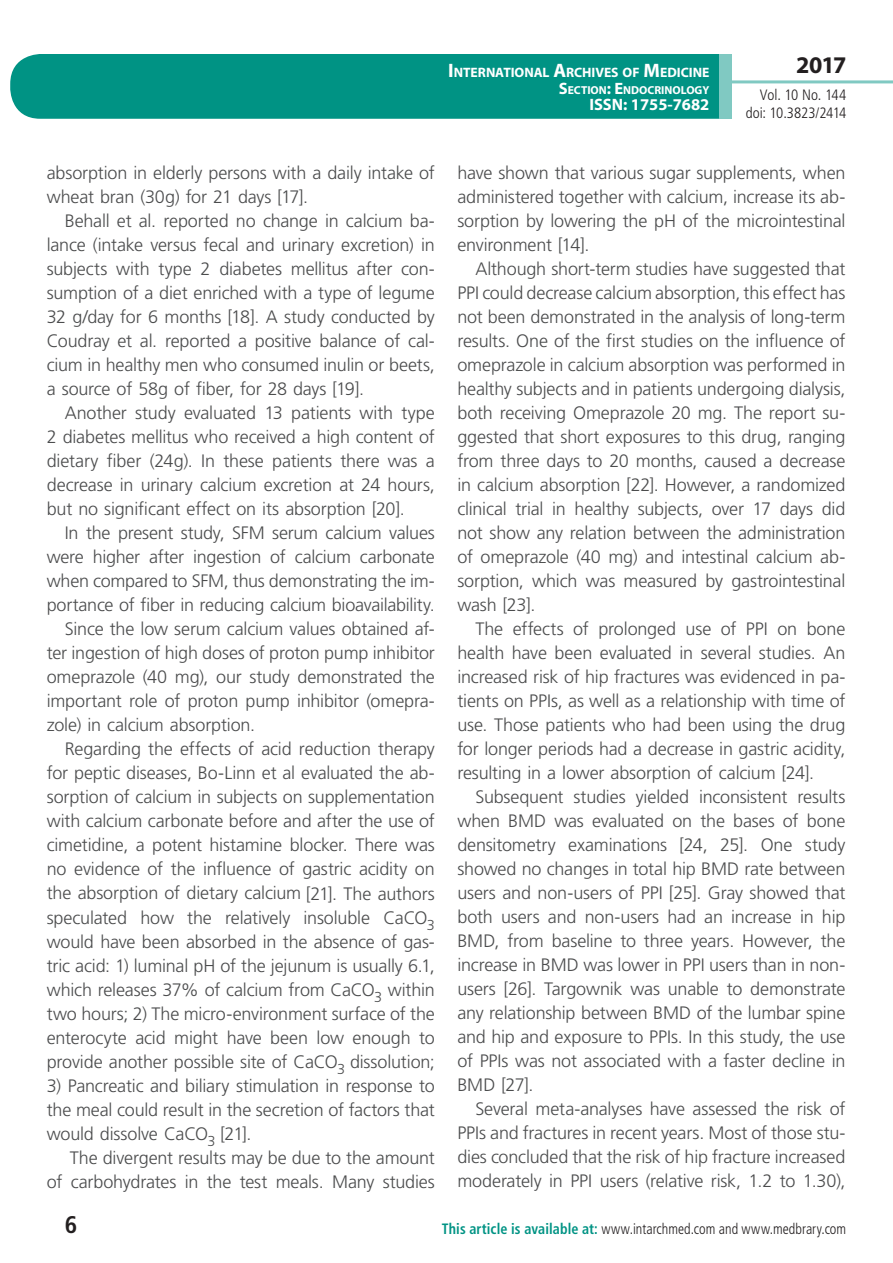
<style>
.page{position:relative;width:893px;height:1263px;background:#fff}
.page>*{position:absolute;margin:0;border:0;box-sizing:border-box;transform-origin:0 0}
.t1{font:700 24px "Myriad Pro";color:#231f20}
.t2{font:700 condensed 24px "Frutiger LT Std";color:#231f20}
.t3{font:300 18px/24px "Frutiger LT Std";letter-spacing:-.01em;color:#4b4c4d;text-align:justify}
.t4{font:700 16.5px "Myriad Pro";color:#fff}
.t5{font:300 condensed 15px "Frutiger LT Std";color:#231f20;scale:.94 1}
.t6{font:300 condensed 15px/18px "Frutiger LT Std";color:#231f20;text-align:right}
.t7{font:700 13.65px "Myriad Pro";letter-spacing:-.005em;color:#fff}
.t8{font:700 11.55px "Myriad Pro";color:#fff}
.s1{font-size:19.5px}
.s2{font-size:16.5px}
.s3{font-weight:700;color:#009384}
</style>
<div class="page">
<div style="left:10px;top:54px;width:775px;height:65px;background:#009384;border-radius:30px"></div>
<div style="left:732px;top:0;width:161px;height:157px;background:#fff"></div>
<hr style="left:730px;top:80px;width:163px;height:3px;background:#80c9c2">
<div style="left:719px;top:54px;width:13px;height:65px;background:#80c9c2"></div>
<p class="t7" style="left:448px;top:64px;width:263px"><span class="s1">I</span>NTERNATIONAL <span class="s1">A</span>RCHIVES OF <span class="s1">M</span>EDICINE</p>
<p class="t8" style="left:559px;top:82px;width:152px"><span class="s2">S</span>ECTION<span class="s2">: E</span>NDOCRINOLOGY</p>
<p class="t4" style="left:589px;top:94px;width:122px">ISSN: 1755-7682</p>
<h1 class="t1" style="left:796px;top:49px;width:52px">2017</h1>
<p class="t6" style="left:746px;top:86px;width:102px">Vol. 10 No. 144 doi: 10.3823/2414</p>
<p class="t3" style="left:47px;top:162px;width:390px">absorption in elderly persons with a daily intake of wheat bran (30g) for 21 days [17].</p>
<p class="t3" style="left:47px;top:209px;width:390px;text-indent:18px">Behall et al. reported no change in calcium ba&shy;lance (intake versus fecal and urinary excretion) in subjects with type 2 diabetes mellitus after con&shy;sumption of a diet enriched with a type of legume 32 g/day for 6 months [18]. A study conducted by Coudray et al. reported a positive balance of cal&shy;cium in healthy men who consumed inulin or beets, a source of 58g of fiber, for 28 days [19].</p>
<p class="t3" style="left:47px;top:401px;width:390px;text-indent:18px">Another study evaluated 13 patients with type 2 diabetes mellitus who received a high content of dietary fiber (24g). In these patients there was a decrease in urinary calcium excretion at 24 hours, but no significant effect on its absorption [20].</p>
<p class="t3" style="left:65px;top:521px;width:372px">In the present study, SFM serum calcium values</p>
<p class="t3" style="left:47px;top:545px;width:390px">were higher after ingestion of calcium carbonate</p>
<p class="t3" style="left:47px;top:569px;width:390px">when compared to SFM, thus demonstrating the im-</p>
<p class="t3" style="left:47px;top:593px;width:390px">portance of fiber in reducing calcium bioavailability.</p>
<p class="t3" style="left:65px;top:617px;width:372px">Since the low serum calcium values obtained af-</p>
<p class="t3" style="left:47px;top:641px;width:390px">ter ingestion of high doses of proton pump inhibitor</p>
<p class="t3" style="left:47px;top:665px;width:390px">omeprazole (40 mg), our study demonstrated the</p>
<p class="t3" style="left:47px;top:689px;width:390px">important role of proton pump inhibitor (omepra-</p>
<p class="t3" style="left:47px;top:713px;width:210px">zole) in calcium absorption.</p>
<p class="t3" style="left:65px;top:737px;width:372px">Regarding the effects of acid reduction therapy</p>
<p class="t3" style="left:47px;top:761px;width:390px">for peptic diseases, Bo-Linn et al evaluated the ab-</p>
<p class="t3" style="left:47px;top:785px;width:390px">sorption of calcium in subjects on supplementation</p>
<p class="t3" style="left:47px;top:809px;width:390px">with calcium carbonate before and after the use of</p>
<p class="t3" style="left:47px;top:833px;width:390px">cimetidine, a potent histamine blocker. There was</p>
<p class="t3" style="left:47px;top:857px;width:390px">no evidence of the influence of gastric acidity on</p>
<p class="t3" style="left:47px;top:881px;width:390px">the absorption of dietary calcium [21]. The authors</p>
<p class="t3" style="left:47px;top:905px;width:390px">speculated how the relatively insoluble CaCO<sub>3</sub></p>
<p class="t3" style="left:47px;top:929px;width:390px">would have been absorbed in the absence of gas-</p>
<p class="t3" style="left:47px;top:953px;width:389px">tric acid: 1) luminal pH of the jejunum is usually 6.1,</p>
<p class="t3" style="left:47px;top:977px;width:390px">which releases 37% of calcium from CaCO<sub>3</sub> within</p>
<p class="t3" style="left:47px;top:1001px;width:390px">two hours; 2) The micro-environment surface of the</p>
<p class="t3" style="left:47px;top:1025px;width:390px">enterocyte acid might have been low enough to</p>
<p class="t3" style="left:47px;top:1049px;width:390px">provide another possible site of CaCO<sub>3</sub> dissolution;</p>
<p class="t3" style="left:47px;top:1073px;width:390px">3) Pancreatic and biliary stimulation in response to the meal could result in the secretion of factors that would dissolve CaCO<sub>3</sub> [21].</p>
<p class="t3" style="left:47px;top:1145px;width:390px;text-align:right">The divergent results may be due to the amount<br>of carbohydrates in the test meals. Many studies</p>
<p class="t3" style="left:457px;top:161px;width:390px">have shown that various sugar supplements, when administered together with calcium, increase its ab&shy;sorption by lowering the pH of the microintestinal environment [14].</p>
<p class="t3" style="left:457px;top:257px;width:390px;text-indent:18px">Although short-term studies have suggested that PPI could decrease calcium absorption, this effect has not been demonstrated in the analysis of long-term results. One of the first studies on the influence of omeprazole in calcium absorption was performed in healthy subjects and in patients undergoing dialysis, both receiving Omeprazole 20 mg. The report su&shy;ggested that short exposures to this drug, ranging from three days to 20 months, caused a decrease in calcium absorption [22]. However, a randomized clinical trial in healthy subjects, over 17 days did not show any relation between the administration of omeprazole (40 mg) and intestinal calcium ab&shy;sorption, which was measured by gastrointestinal wash [23].</p>
<p class="t3" style="left:457px;top:617px;width:390px;text-indent:18px">The effects of prolonged use of PPI on bone health have been evaluated in several studies. An increased risk of hip fractures was evidenced in pa&shy;tients on PPIs, as well as a relationship with time of use. Those patients who had been using the drug for longer periods had a decrease in gastric acidity, resulting in a lower absorption of calcium [24].</p>
<p class="t3" style="left:457px;top:785px;width:390px;text-indent:18px">Subsequent studies yielded inconsistent results when BMD was evaluated on the bases of bone densitometry examinations [24, 25]. One study showed no changes in total hip BMD rate between users and non-users of PPI [25]. Gray showed that both users and non-users had an increase in hip BMD, from baseline to three years. However, the increase in BMD was lower in PPI users than in non&shy;users [26]. Targownik was unable to demonstrate any relationship between BMD of the lumbar spine and hip and exposure to PPIs. In this study, the use of PPIs was not associated with a faster decline in BMD [27].</p>
<p class="t3" style="left:457px;top:1097px;width:390px;text-indent:18px">Several meta-analyses have assessed the risk of PPIs and fractures in recent years. Most of those stu&shy;dies concluded that the risk of hip fracture increased moderately in PPI users (relative risk, 1.2 to 1.30),</p>
<h1 class="t2" style="left:65px;top:1210px;width:14px">6</h1>
<p class="t5" style="left:442px;top:1220px;width:432px"><span class="s3">This article is available at:</span> www.intarchmed.com and www.medbrary.com</p>
</div>
